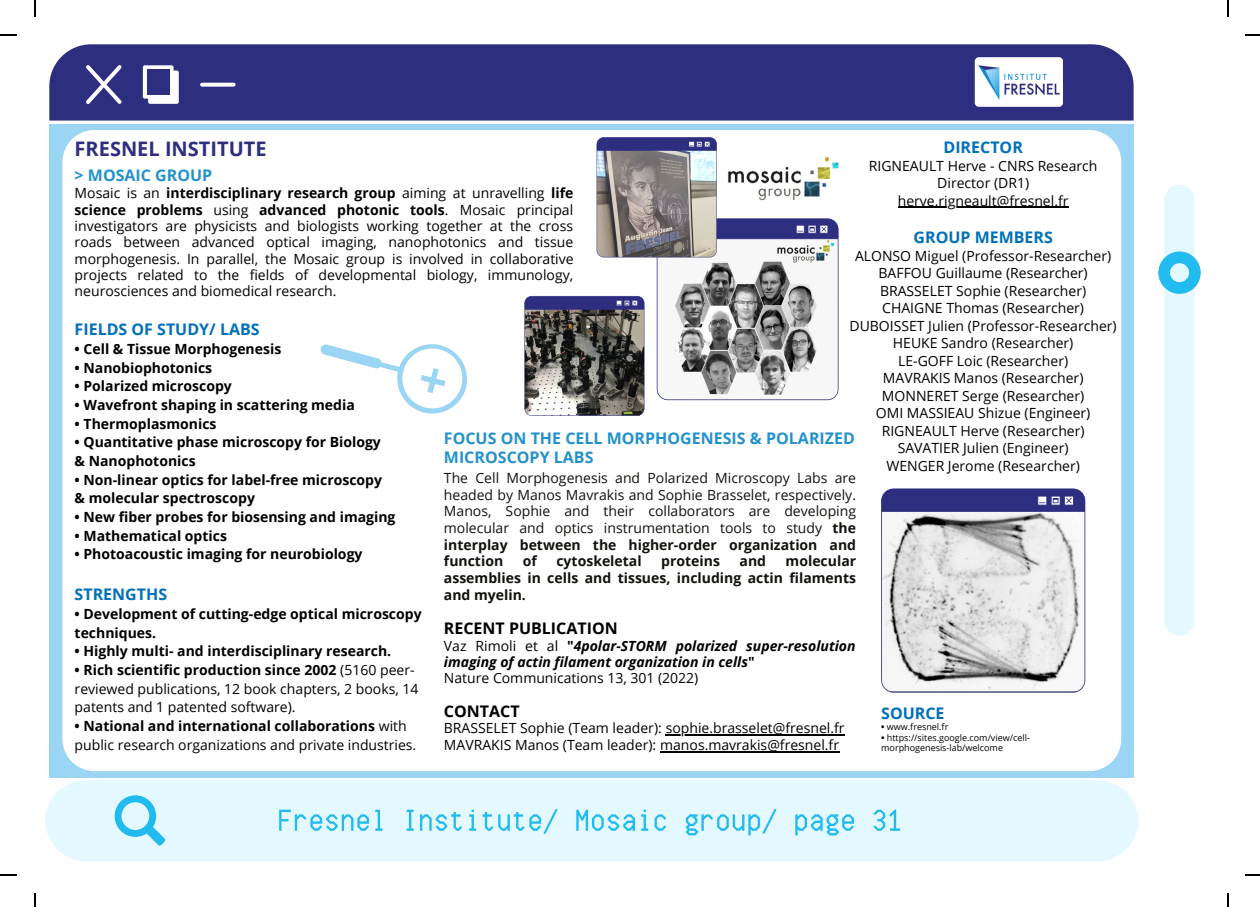
<style>
.page{position:relative;width:1260px;height:907px;background:#fff}
.page>*{position:absolute;margin:0;border:0;box-sizing:border-box;transform-origin:0 0}
.t1{font:50px "Computer says no";color:#21bbef}
.t2{font:700 20px "Open Sans";color:#2d2e80}
.t3{font:700 16px/19.2px "Open Sans";color:#2391cd}
.t4{font:700 16px "Open Sans";color:#0070ba}
.t5{font:700 16px "Open Sans";color:#000}
.t6{font:14px/17.6px "Open Sans";color:#000}
.t7{font:700 14px/18.6px "Open Sans";color:#000}
.t8{font:14px/16.6px "Open Sans";color:#11110d;text-align:justify}
.t9{font:italic 700 14px/16.4px "Open Sans";color:#000}
.t10{font:700 14px/16.6px "Open Sans";color:#11110d;text-align:justify}
.t11{font:9px/10.6px "Open Sans";color:#000}
.s1{font-weight:700}
.s2{font-weight:400;font-style:normal}
.s3{font-style:normal}
</style>
<div class="page">
<div style="left:1164px;top:185px;width:30px;height:450px;background:#e3f8ff;border-radius:15px"></div>
<svg style="left:1158px;top:251px;width:42px;height:43px"></svg>
<div style="left:49px;top:44px;width:1084px;height:77px;background:#2d2e80"></div>
<div style="left:49px;top:124px;width:1084px;height:654px;background:#9bd5f4"></div>
<div style="left:62px;top:130px;width:1058px;height:641px;background:#fff;border-radius:32px"></div>
<div style="left:45px;top:780px;width:1093px;height:81px;background:#e3f8ff"></div>
<svg style="left:115px;top:795px;width:51px;height:51px;background:#9fe2f9"></svg>
<div style="left:974px;top:57px;width:88px;height:50px;background:#fff;border-radius:4px"></div>
<img style="left:978px;top:65px;width:81px;height:35px">
<svg style="left:524px;top:137px;width:314px;height:279px"></svg>
<svg style="left:881px;top:488px;width:204px;height:204px"></svg>
<hr style="left:897px;top:207px;width:171px;height:1px;background:#000">
<hr style="left:665px;top:734px;width:179px;height:1px;background:#000">
<hr style="left:660px;top:751px;width:179px;height:1px;background:#000">
<svg style="left:35px;top:0;width:1px;height:17px"></svg>
<svg style="left:0;top:35px;width:17px;height:1px"></svg>
<svg style="left:1245px;top:35px;width:14px;height:1px"></svg>
<svg style="left:35px;top:893px;width:1px;height:14px"></svg>
<svg style="left:0;top:874px;width:17px;height:1px"></svg>
<svg style="left:1245px;top:874px;width:14px;height:1px"></svg>
<svg style="left:320px;top:344px;width:147px;height:70px"></svg>
<p class="t4" style="left:943px;top:136px;width:81px">DIRECTOR</p>
<p class="t6" style="left:868px;top:156px;width:230px;text-align:center">RIGNEAULT Herve - CNRS Research<br>Director (DR1) herve.rigneault@fresnel.fr</p>
<p class="t4" style="left:913px;top:226px;width:141px">GROUP MEMBERS</p>
<p class="t6" style="left:849px;top:246px;width:269px;text-align:center">ALONSO Miguel (Professor-Researcher)<br>BAFFOU Guillaume (Researcher)<br>BRASSELET Sophie (Researcher)<br>CHAIGNE Thomas (Researcher)<br>DUBOISSET Julien (Professor-Researcher)<br>HEUKE Sandro (Researcher)<br>LE-GOFF Loic (Researcher)<br>MAVRAKIS Manos (Researcher)<br>MONNERET Serge (Researcher)<br>OMI MASSIEAU Shizue (Engineer)<br>RIGNEAULT Herve (Researcher)<br>SAVATIER Julien (Engineer)<br>WENGER Jerome (Researcher)</p>
<h2 class="t2" style="left:75px;top:135px;width:193px">FRESNEL INSTITUTE</h2>
<p class="t3" style="left:75px;top:165px;width:139px">&gt; MOSAIC GROUP</p>
<p class="t6" style="left:75px;top:184px;width:500px;line-height:16.4px;text-align:justify">Mosaic is an <span class="s1">interdisciplinary research group</span> aiming at unravelling <span class="s1">life science problems</span> using <span class="s1">advanced photonic tools</span>. Mosaic principal investigators are physicists and biologists working together at the cross roads between advanced optical imaging, nanophotonics and tissue morphogenesis. In parallel, the Mosaic group is involved in collaborative projects related to the fields of developmental biology, immunology, neurosciences and biomedical research.</p>
<p class="t4" style="left:75px;top:318px;width:186px">FIELDS OF STUDY/ LABS</p>
<p class="t7" style="left:75px;top:339px;width:208px">• Cell &amp; Tissue Morphogenesis</p>
<p class="t7" style="left:75px;top:358px;width:139px">• Nanobiophotonics</p>
<p class="t7" style="left:75px;top:376px;width:159px">• Polarized microscopy</p>
<p class="t7" style="left:75px;top:395px;width:281px">• Wavefront shaping in scattering media</p>
<p class="t7" style="left:75px;top:414px;width:143px">• Thermoplasmonics</p>
<p class="t7" style="left:75px;top:432px;width:308px">• Quantitative phase microscopy for Biology &amp; Nanophotonics</p>
<p class="t7" style="left:75px;top:470px;width:309px">• Non-linear optics for label-free microscopy &amp; molecular spectroscopy</p>
<p class="t7" style="left:75px;top:507px;width:322px">• New fiber probes for biosensing and imaging</p>
<p class="t7" style="left:75px;top:526px;width:154px">• Mathematical optics</p>
<p class="t7" style="left:75px;top:544px;width:289px">• Photoacoustic imaging for neurobiology</p>
<p class="t4" style="left:75px;top:583px;width:94px">STRENGTHS</p>
<p class="t7" style="left:75px;top:604px;width:348px">• Development of cutting-edge optical microscopy techniques.</p>
<p class="t7" style="left:75px;top:641px;width:318px">• Highly multi- and interdisciplinary research.</p>
<p class="t6" style="left:75px;top:660px;width:345px;line-height:18.6px"><span class="s1">• Rich scientific production since 2002</span> (5160 peer&shy;reviewed publications, 12 book chapters, 2 books, 14 patents and 1 patented software).</p>
<p class="t6" style="left:75px;top:716px;width:343px;line-height:18.6px"><span class="s1">• National and international collaborations</span> with public research organizations and private industries.</p>
<p class="t3" style="left:444px;top:428px;width:412px">FOCUS ON THE CELL MORPHOGENESIS &amp; POLARIZED<br>MICROSCOPY LABS</p>
<p class="t8" style="left:444px;top:469px;width:413px">The Cell Morphogenesis and Polarized Microscopy Labs are headed by Manos Mavrakis and Sophie Brasselet, respectively.<br>Manos, Sophie and their collaborators are developing molecular and optics instrumentation tools to study <span class="s1">the interplay between the higher-order organization and function</span></p>
<p class="t10" style="left:522px;top:552px;width:16px">of</p>
<p class="t10" style="left:556px;top:552px;width:87px">cytoskeletal</p>
<p class="t10" style="left:661px;top:552px;width:60px">proteins</p>
<p class="t10" style="left:739px;top:552px;width:28px">and</p>
<p class="t10" style="left:444px;top:552px;width:413px;text-indent:341px">molecular assemblies in cells and tissues, including actin filaments and myelin.</p>
<p class="t5" style="left:444px;top:617px;width:175px">RECENT PUBLICATION</p>
<p class="t9" style="left:444px;top:637px;width:413px"><span class="s2">Vaz Rimoli et al</span> <span class="s3">"</span>4polar-STORM polarized super-resolution imaging of actin filament organization in cells<span class="s3">"<br></span><span class="s2">Nature Communications 13, 301 (2022)</span></p>
<p class="t5" style="left:444px;top:700px;width:77px">CONTACT</p>
<p class="t6" style="left:444px;top:719px;width:402px;line-height:16.4px">BRASSELET Sophie (Team leader): sophie.brasselet@fresnel.fr<br>MAVRAKIS Manos (Team leader): manos.mavrakis@fresnel.fr</p>
<p class="t4" style="left:881px;top:701px;width:65px">SOURCE</p>
<p class="t11" style="left:881px;top:721px;width:69px"><span class="s1">•</span> www.fresnel.fr</p>
<p class="t11" style="left:881px;top:731px;width:150px"><span class="s1">•</span> https://sites.google.com/view/cell&shy;morphogenesis-lab/welcome</p>
<h1 class="t1" style="left:279px;top:784px;width:627px">Fresnel Institute/ Mosaic group/ page 31</h1>
</div>
